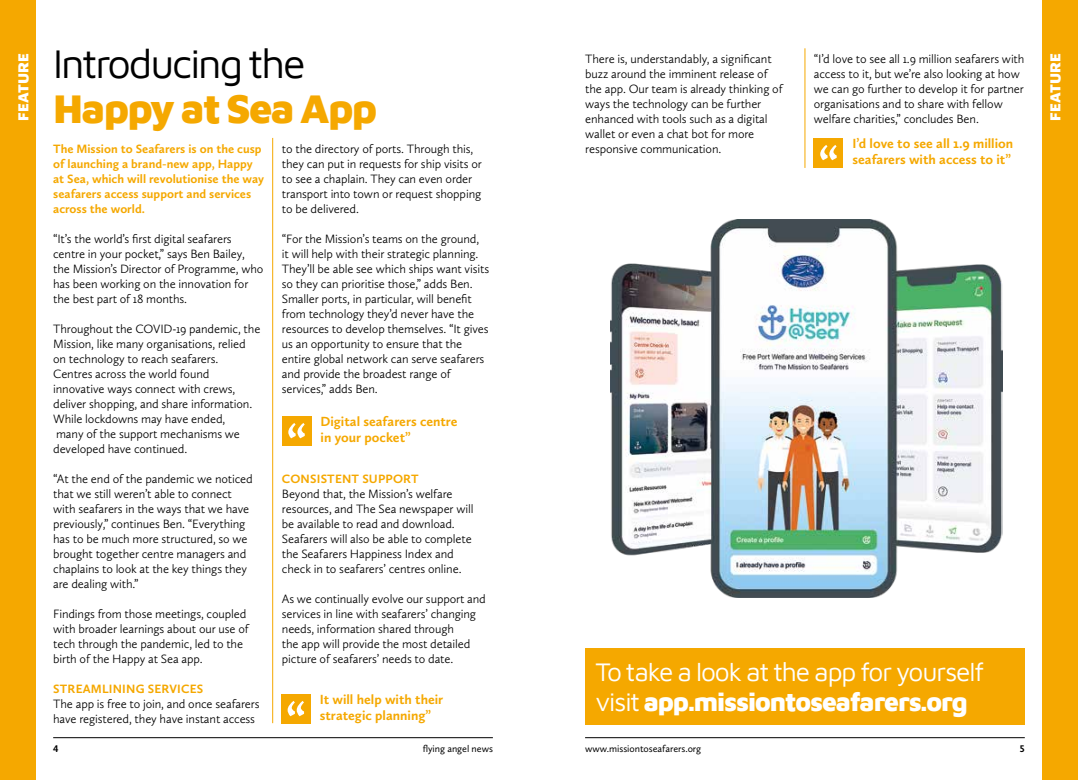
<style>
.page{position:relative;width:1078px;height:780px;background:#fff}
.page>*{position:absolute;margin:0;border:0;box-sizing:border-box;transform-origin:0 0}
.t1{font:41.25px "Maven Pro";letter-spacing:-.05em;color:#000}
.t2{font:900 41.25px "Maven Pro";letter-spacing:-.04em;color:#f5a800}
.t3{font:26.25px/30px "Maven Pro";letter-spacing:-.04em;color:#fff}
.t4{font:900 15px "Maven Pro";color:#fff}
.t5{font:700 13.75px/15.6px "Calluna Sans";color:#f5a800}
.t6{font:300 12.5px/15px "Calluna Sans";letter-spacing:-.01em;color:#000}
.t7{font:700 12.5px/15px "Calluna Sans";color:#f5a800}
.t8{font:10px "Calluna Sans";letter-spacing:-.005em;color:#000}
.t9{font:700 10px "Calluna Sans";color:#000}
.s1{font-weight:900}
</style>
<div class="page">
<img style="left:610px;top:219px;width:391px;height:378px">
<div style="left:1042px;top:0;width:35px;height:780px;background:#f5a800"></div>
<div style="left:0;top:0;width:35px;height:780px;background:#f5a800"></div>
<hr style="left:585px;top:737px;width:439px;height:1px;background:#000">
<hr style="left:53px;top:737px;width:440px;height:1px;background:#000">
<hr style="left:272px;top:138px;width:1px;height:585px;background:#f5a800">
<hr style="left:804px;top:48px;width:1px;height:120px;background:#f5a800">
<div style="left:813px;top:138px;width:29px;height:29px;background:#f5a800"></div>
<svg style="left:820px;top:145px;width:16px;height:15px"></svg>
<div style="left:282px;top:416px;width:29px;height:29px;background:#f5a800"></div>
<svg style="left:288px;top:423px;width:17px;height:15px"></svg>
<div style="left:281px;top:693px;width:29px;height:30px;background:#f5a800"></div>
<svg style="left:287px;top:701px;width:17px;height:15px"></svg>
<div style="left:584px;top:648px;width:440px;height:77px;background:#f5a800"></div>
<h1 class="t1" style="left:53px;top:35px;width:254px">Introducing the</h1>
<h1 class="t2" style="left:53px;top:80px;width:325px">Happy at Sea App</h1>
<p class="t6" style="left:282px;top:141px;width:201px">to the directory of ports. Through this, they can put in requests for ship visits or to see a chaplain. They can even order transport into town or request shopping to be delivered.</p>
<p class="t6" style="left:282px;top:231px;width:209px">“For the Mission’s teams on the ground, it will help with their strategic planning.<br>They’ll be able see which ships want visits so they can prioritise those,” adds Ben.<br>Smaller ports, in particular, will benefit from technology they’d never have the resources to develop themselves. “It gives us an opportunity to ensure that the entire global network can serve seafarers and provide the broadest range of services,” adds Ben.</p>
<p class="t6" style="left:813px;top:51px;width:212px">“I’d love to see all 1.9 million seafarers with access to it, but we’re also looking at how we can go further to develop it for partner organisations and to share with fellow welfare charities,” concludes Ben.</p>
<p class="t6" style="left:585px;top:51px;width:199px">There is, understandably, a significant buzz around the imminent release of the app. Our team is already thinking of ways the technology can be further enhanced with tools such as a digital wallet or even a chat bot for more responsive communication.</p>
<p class="t4" style="left:13px;top:121px;width:69px;rotate:-90deg">FEATURE</p>
<p class="t4" style="left:1044px;top:121px;width:69px;rotate:-90deg">FEATURE</p>
<p class="t7" style="left:53px;top:141px;width:212px">The Mission to Seafarers is on the cusp of launching a brand-new app, Happy at Sea, which will revolutionise the way seafarers access support and services across the world.</p>
<p class="t6" style="left:53px;top:231px;width:212px">“It’s the world’s first digital seafarers centre in your pocket,” says Ben Bailey, the Mission’s Director of Programme, who has been working on the innovation for the best part of 18 months.</p>
<p class="t6" style="left:53px;top:321px;width:209px">Throughout the COVID-19 pandemic, the Mission, like many organisations, relied on technology to reach seafarers.<br>Centres across the world found innovative ways connect with crews, deliver shopping, and share information.<br>While lockdowns may have ended,<br>many of the support mechanisms we developed have continued.</p>
<p class="t6" style="left:53px;top:471px;width:201px">“At the end of the pandemic we noticed that we still weren’t able to connect with seafarers in the ways that we have previously,” continues Ben. “Everything has to be much more structured, so we brought together centre managers and chaplains to look at the key things they are dealing with.”</p>
<p class="t6" style="left:53px;top:606px;width:197px">Findings from those meetings, coupled with broader learnings about our use of tech through the pandemic, led to the birth of the Happy at Sea app.</p>
<p class="t7" style="left:53px;top:681px;width:151px">STREAMLINING SERVICES</p>
<p class="t6" style="left:53px;top:696px;width:208px">The app is free to join, and once seafarers have registered, they have instant access</p>
<p class="t5" style="left:852px;top:135px;width:162px">I’d love to see all 1.9 million seafarers with access to it”</p>
<p class="t5" style="left:320px;top:413px;width:139px">Digital seafarers centre in your pocket”</p>
<p class="t7" style="left:282px;top:471px;width:138px">CONSISTENT SUPPORT</p>
<p class="t6" style="left:282px;top:486px;width:193px">Beyond that, the Mission’s welfare resources, and The Sea newspaper will be available to read and download.<br>Seafarers will also be able to complete the Seafarers Happiness Index and check in to seafarers’ centres online.</p>
<p class="t6" style="left:282px;top:591px;width:205px">As we continually evolve our support and services in line with seafarers’ changing needs, information shared through<br>the app will provide the most detailed picture of seafarers’ needs to date.</p>
<h2 class="t3" style="left:595px;top:655px;width:390px">To take a look at the app for yourself visit <span class="s1">app.missiontoseafarers.org</span></h2>
<p class="t5" style="left:320px;top:691px;width:125px">It will help with their strategic planning”</p>
<p class="t9" style="left:53px;top:742px;width:7px">4</p>
<p class="t8" style="left:422px;top:742px;width:72px">flying angel news</p>
<p class="t8" style="left:585px;top:742px;width:118px">www.missiontoseafarers.org</p>
<p class="t9" style="left:1019px;top:742px;width:6px">5</p>
</div>
